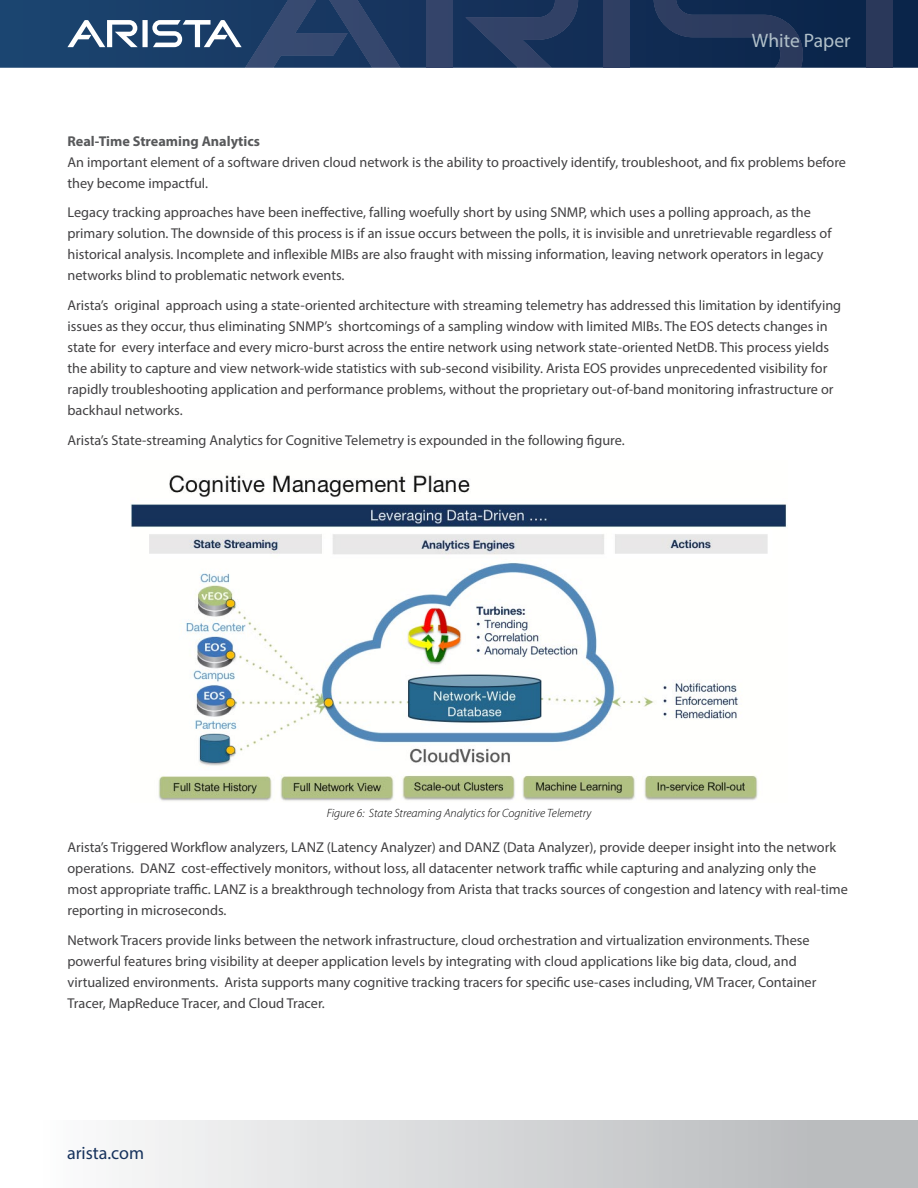
<style>
.page{position:relative;width:918px;height:1188px;background:#fff}
.page>*{position:absolute;margin:0;border:0;box-sizing:border-box;transform-origin:0 0}
.t1{font:19.5px "Myriad Pro";color:#b1c0c9}
.t2{font:18px "Myriad Pro";color:#16325c}
.t3{font:14.25px/21px "Myriad Pro";color:#414042}
.t4{font:700 14.25px "Myriad Pro";color:#58595b}
.t5{font:italic 300 12px "Myriad Pro";color:#000}
</style>
<div class="page">
<svg style="left:0;top:0;width:918px;height:68px;background:#13325a"></svg>
<div style="left:426px;top:0;width:26px;height:68px;background:#34446a"></div>
<svg style="left:465px;top:0;width:113px;height:68px;background:#22385f"></svg>
<svg style="left:67px;top:0;width:333px;height:68px;background:#334f75"></svg>
<div style="left:604px;top:0;width:26px;height:68px;background:#2f3f63"></div>
<svg style="left:654px;top:0;width:149px;height:68px;background:#1a3156"></svg>
<div style="left:867px;top:0;width:26px;height:68px;background:#2a385a"></div>
<div style="left:0;top:1120px;width:918px;height:68px;background:linear-gradient(to right,#fff,#b3b5b7)"></div>
<img style="left:131px;top:475px;width:656px;height:326px">
<h1 class="t1" style="left:752px;top:29px;width:100px">White Paper</h1>
<p class="t4" style="left:68px;top:132px;width:194px">Real-Time Streaming Analytics</p>
<p class="t3" style="left:68px;top:151px;width:780px">An important element of a software driven cloud network is the ability to proactively identify, troubleshoot, and fix problems before they become impactful.</p>
<p class="t3" style="left:68px;top:202px;width:766px">Legacy tracking approaches have been ineffective, falling woefully short by using SNMP, which uses a polling approach, as the primary solution. The downside of this process is if an issue occurs between the polls, it is invisible and unretrievable regardless of historical analysis. Incomplete and inflexible MIBs are also fraught with missing information, leaving network operators in legacy networks blind to problematic network events.</p>
<p class="t3" style="left:68px;top:294px;width:775px">Arista’s original approach using a state-oriented architecture with streaming telemetry has addressed this limitation by identifying issues as they occur, thus eliminating SNMP’s shortcomings of a sampling window with limited MIBs. The EOS detects changes in state for every interface and every micro-burst across the entire network using network state-oriented NetDB. This process yields the ability to capture and view network-wide statistics with sub-second visibility. Arista EOS provides unprecedented visibility for rapidly troubleshooting application and performance problems, without the proprietary out-of-band monitoring infrastructure or backhaul networks.</p>
<p class="t3" style="left:68px;top:429px;width:559px">Arista’s State-streaming Analytics for Cognitive Telemetry is expounded in the following figure.</p>
<p class="t5" style="left:327px;top:807px;width:266px">Figure 6: State Streaming Analytics for Cognitive Telemetry</p>
<p class="t3" style="left:68px;top:837px;width:782px">Arista’s Triggered Workflow analyzers, LANZ (Latency Analyzer) and DANZ (Data Analyzer), provide deeper insight into the network operations. DANZ cost-effectively monitors, without loss, all datacenter network traffic while capturing and analyzing only the most appropriate traffic. LANZ is a breakthrough technology from Arista that tracks sources of congestion and latency with real-time reporting in microseconds.</p>
<p class="t3" style="left:68px;top:929px;width:750px">Network Tracers provide links between the network infrastructure, cloud orchestration and virtualization environments. These powerful features bring visibility at deeper application levels by integrating with cloud applications like big data, cloud, and virtualized environments. Arista supports many cognitive tracking tracers for specific use-cases including, VM Tracer, Container Tracer, MapReduce Tracer, and Cloud Tracer.</p>
<p class="t2" style="left:67px;top:1142px;width:79px">arista.com</p>
</div>
